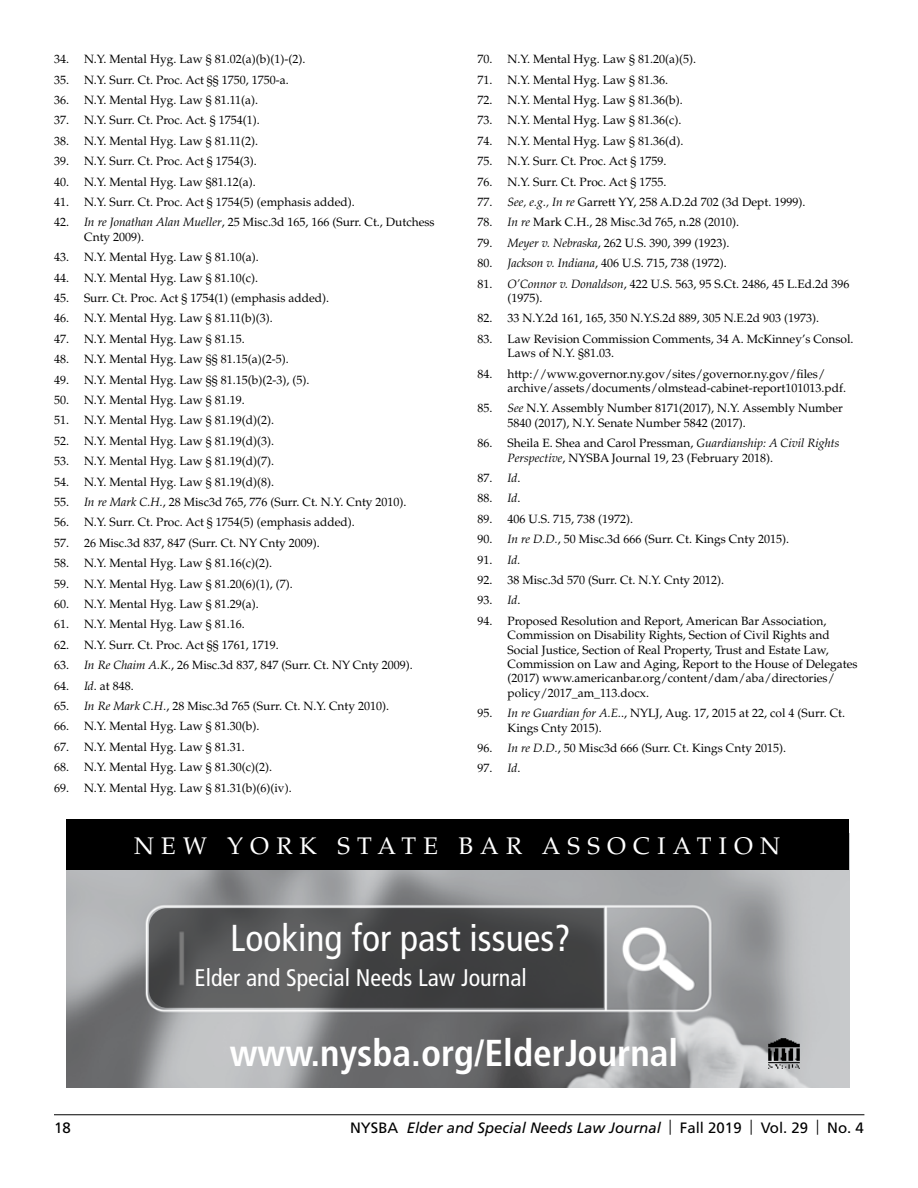
<style>
.page{position:relative;width:918px;height:1188px;background:#fff}
.page>*{position:absolute;margin:0;border:0;box-sizing:border-box;transform-origin:0 0}
.t1{font:700 condensed 37.5px "Frutiger";color:#fff}
.t2{font:condensed 37.5px "Frutiger";color:#fff}
.t3{font:condensed 24px "Frutiger";color:#fff}
.t4{font:24px "Palatino";letter-spacing:.3em;color:#fff}
.t5{font:italic 15px "Frutiger";color:#000}
.t6{font:15px "Frutiger";color:#000}
.t7{font:12px/14.4px "Palatino";color:#000}
.s1{font-style:italic}
.s2{font-style:normal}
</style>
<div class="page">
<hr style="left:54px;top:1115px;width:810px;height:1px;background:#000">
<img style="left:66px;top:870px;width:783px;height:217px">
<svg style="left:149px;top:908px;width:455px;height:100px;background:#4c4c4d"></svg>
<div style="left:66px;top:820px;width:783px;height:50px;background:#000"></div>
<img style="left:758px;top:1038px;width:51px;height:31px">
<p class="t7" style="left:54px;top:52px;width:251px">34. N.Y. Mental Hyg. Law § 81.02(a)(b)(1)-(2).</p>
<p class="t7" style="left:54px;top:73px;width:235px">35. N.Y. Surr. Ct. Proc. Act §§ 1750, 1750-a.</p>
<p class="t7" style="left:54px;top:93px;width:204px">36. N.Y. Mental Hyg. Law § 81.11(a).</p>
<p class="t7" style="left:54px;top:113px;width:206px">37. N.Y. Surr. Ct. Proc. Act. § 1754(1).</p>
<p class="t7" style="left:54px;top:134px;width:204px">38. N.Y. Mental Hyg. Law § 81.11(2).</p>
<p class="t7" style="left:54px;top:154px;width:203px">39. N.Y. Surr. Ct. Proc. Act § 1754(3).</p>
<p class="t7" style="left:54px;top:175px;width:202px">40. N.Y. Mental Hyg. Law §81.12(a).</p>
<p class="t7" style="left:54px;top:195px;width:301px">41. N.Y. Surr. Ct. Proc. Act § 1754(5) (emphasis added).</p>
<p class="t7" style="left:84px;top:215px;width:352px;text-indent:-30px">42. <span class="s1">In re Jonathan Alan Mueller</span>, 25 Misc.3d 165, 166 (Surr. Ct., Dutchess<br>Cnty 2009).</p>
<p class="t7" style="left:54px;top:250px;width:205px">43. N.Y. Mental Hyg. Law § 81.10(a).</p>
<p class="t7" style="left:54px;top:271px;width:204px">44. N.Y. Mental Hyg. Law § 81.10(c).</p>
<p class="t7" style="left:54px;top:291px;width:275px">45. Surr. Ct. Proc. Act § 1754(1) (emphasis added).</p>
<p class="t7" style="left:54px;top:311px;width:219px">46. N.Y. Mental Hyg. Law § 81.11(b)(3).</p>
<p class="t7" style="left:54px;top:332px;width:191px">47. N.Y. Mental Hyg. Law § 81.15.</p>
<p class="t7" style="left:54px;top:352px;width:235px">48. N.Y. Mental Hyg. Law §§ 81.15(a)(2-5).</p>
<p class="t7" style="left:54px;top:373px;width:255px">49. N.Y. Mental Hyg. Law §§ 81.15(b)(2-3), (5).</p>
<p class="t7" style="left:54px;top:393px;width:191px">50. N.Y. Mental Hyg. Law § 81.19.</p>
<p class="t7" style="left:54px;top:413px;width:220px">51. N.Y. Mental Hyg. Law § 81.19(d)(2).</p>
<p class="t7" style="left:54px;top:434px;width:220px">52. N.Y. Mental Hyg. Law § 81.19(d)(3).</p>
<p class="t7" style="left:54px;top:454px;width:220px">53. N.Y. Mental Hyg. Law § 81.19(d)(7).</p>
<p class="t7" style="left:54px;top:475px;width:220px">54. N.Y. Mental Hyg. Law § 81.19(d)(8).</p>
<p class="t7" style="left:54px;top:495px;width:353px">55. <span class="s1">In re Mark C.H.</span>, 28 Misc3d 765, 776 (Surr. Ct. N.Y. Cnty 2010).</p>
<p class="t7" style="left:54px;top:515px;width:301px">56. N.Y. Surr. Ct. Proc. Act § 1754(5) (emphasis added).</p>
<p class="t7" style="left:54px;top:536px;width:266px">57. 26 Misc.3d 837, 847 (Surr. Ct. NY Cnty 2009).</p>
<p class="t7" style="left:54px;top:556px;width:218px">58. N.Y. Mental Hyg. Law § 81.16(c)(2).</p>
<p class="t7" style="left:54px;top:577px;width:239px">59. N.Y. Mental Hyg. Law § 81.20(6)(1), (7).</p>
<p class="t7" style="left:54px;top:597px;width:205px">60. N.Y. Mental Hyg. Law § 81.29(a).</p>
<p class="t7" style="left:54px;top:617px;width:191px">61. N.Y. Mental Hyg. Law § 81.16.</p>
<p class="t7" style="left:54px;top:638px;width:225px">62. N.Y. Surr. Ct. Proc. Act §§ 1761, 1719.</p>
<p class="t7" style="left:54px;top:658px;width:359px">63. <span class="s1">In Re Chaim A.K.</span>, 26 Misc.3d 837, 847 (Surr. Ct. NY Cnty 2009).</p>
<p class="t7" style="left:54px;top:679px;width:80px">64. <span class="s1">Id</span>. at 848.</p>
<p class="t7" style="left:54px;top:699px;width:335px">65. <span class="s1">In Re Mark C.H.</span>, 28 Misc.3d 765 (Surr. Ct. N.Y. Cnty 2010).</p>
<p class="t7" style="left:54px;top:719px;width:205px">66. N.Y. Mental Hyg. Law § 81.30(b).</p>
<p class="t7" style="left:54px;top:740px;width:191px">67. N.Y. Mental Hyg. Law § 81.31.</p>
<p class="t7" style="left:54px;top:760px;width:218px">68. N.Y. Mental Hyg. Law § 81.30(c)(2).</p>
<p class="t7" style="left:54px;top:781px;width:238px">69. N.Y. Mental Hyg. Law § 81.31(b)(6)(iv).</p>
<p class="t7" style="left:477px;top:52px;width:219px">70. N.Y. Mental Hyg. Law § 81.20(a)(5).</p>
<p class="t7" style="left:477px;top:73px;width:191px">71. N.Y. Mental Hyg. Law § 81.36.</p>
<p class="t7" style="left:477px;top:93px;width:205px">72. N.Y. Mental Hyg. Law § 81.36(b).</p>
<p class="t7" style="left:477px;top:113px;width:204px">73. N.Y. Mental Hyg. Law § 81.36(c).</p>
<p class="t7" style="left:477px;top:134px;width:206px">74. N.Y. Mental Hyg. Law § 81.36(d).</p>
<p class="t7" style="left:477px;top:154px;width:189px">75. N.Y. Surr. Ct. Proc. Act § 1759.</p>
<p class="t7" style="left:477px;top:175px;width:189px">76. N.Y. Surr. Ct. Proc. Act § 1755.</p>
<p class="t7" style="left:477px;top:195px;width:328px">77. <span class="s1">See, e.g., In re</span> Garrett YY, 258 A.D.2d 702 (3d Dept. 1999).</p>
<p class="t7" style="left:477px;top:215px;width:262px">78. <span class="s1">In re</span> Mark C.H., 28 Misc.3d 765, n.28 (2010).</p>
<p class="t7" style="left:477px;top:236px;width:252px">79. <span class="s1">Meyer v. Nebraska</span>, 262 U.S. 390, 399 (1923).</p>
<p class="t7" style="left:477px;top:256px;width:249px">80. <span class="s1">Jackson v. Indiana</span>, 406 U.S. 715, 738 (1972).</p>
<p class="t7" style="left:508px;top:277px;width:343px;text-indent:-30px">81. <span class="s1">O’Connor v. Donaldson</span>, 422 U.S. 563, 95 S.Ct. 2486, 45 L.Ed.2d 396 (1975).</p>
<p class="t7" style="left:477px;top:311px;width:342px">82. 33 N.Y.2d 161, 165, 350 N.Y.S.2d 889, 305 N.E.2d 903 (1973).</p>
<p class="t7" style="left:508px;top:332px;width:346px;text-indent:-30px">83. Law Revision Commission Comments, 34 A. McKinney’s Consol.<br>Laws of N.Y. §81.03.</p>
<p class="t7" style="left:508px;top:367px;width:338px;text-indent:-30px">84. http://www.governor.ny.gov/sites/governor.ny.gov/files/ archive/assets/documents/olmstead-cabinet-report101013.pdf.</p>
<p class="t7" style="left:508px;top:401px;width:337px;text-indent:-30px">85. <span class="s1">See</span> N.Y. Assembly Number 8171(2017), N.Y. Assembly Number<br>5840 (2017), N.Y. Senate Number 5842 (2017).</p>
<p class="t7" style="left:508px;top:436px;width:333px;text-indent:-30px">86. Sheila E. Shea and Carol Pressman, <span class="s1">Guardianship: A Civil Rights<br>Perspective</span>, NYSBA Journal 19, 23 (February 2018).</p>
<p class="t7" style="left:477px;top:471px;width:43px">87. <span class="s1">Id</span>.</p>
<p class="t7" style="left:477px;top:491px;width:43px">88. <span class="s1">Id</span>.</p>
<p class="t7" style="left:477px;top:512px;width:156px">89. 406 U.S. 715, 738 (1972).</p>
<p class="t7" style="left:477px;top:532px;width:312px">90. <span class="s1">In re D.D.</span>, 50 Misc.3d 666 (Surr. Ct. Kings Cnty 2015).</p>
<p class="t7" style="left:477px;top:553px;width:44px">91. <span class="s1">Id.</span></p>
<p class="t7" style="left:477px;top:573px;width:247px">92. 38 Misc.3d 570 (Surr. Ct. N.Y. Cnty 2012).</p>
<p class="t7" style="left:477px;top:593px;width:43px">93. <span class="s1">Id</span>.</p>
<p class="t7" style="left:508px;top:614px;width:351px;text-indent:-30px">94. Proposed Resolution and Report, American Bar Association, Commission on Disability Rights, Section of Civil Rights and Social Justice, Section of Real Property, Trust and Estate Law, Commission on Law and Aging, Report to the House of Delegates (2017) www.americanbar.org/content/dam/aba/directories/ policy/2017_am_113.docx.</p>
<p class="t7" style="left:508px;top:706px;width:337px;text-indent:-30px">95. <span class="s1">In re Guardian for A.E.</span>., NYLJ, Aug. 17, 2015 at 22, col 4 (Surr. Ct.<br>Kings Cnty 2015).</p>
<p class="t7" style="left:477px;top:741px;width:309px">96. <span class="s1">In re D.D.</span>, 50 Misc3d 666 (Surr. Ct. Kings Cnty 2015).</p>
<p class="t7" style="left:477px;top:761px;width:43px">97. <span class="s1">Id</span>.</p>
<h2 class="t4" style="left:134px;top:832px;width:647px">NEW YORK STATE BAR ASSOCIATION</h2>
<h1 class="t2" style="left:230px;top:917px;width:342px">Looking for past issues?</h1>
<h2 class="t3" style="left:195px;top:964px;width:334px">Elder and Special Needs Law Journal</h2>
<h1 class="t1" style="left:230px;top:1031px;width:450px">www.nysba.org/ElderJournal</h1>
<p class="t6" style="left:54px;top:1119px;width:18px">18</p>
<p class="t5" style="left:350px;top:1119px;width:515px"><span class="s2">NYSBA</span> Elder and Special Needs Law Journal <span class="s2">| Fall 2019 | Vol. 29 | No. 4</span></p>
</div>
